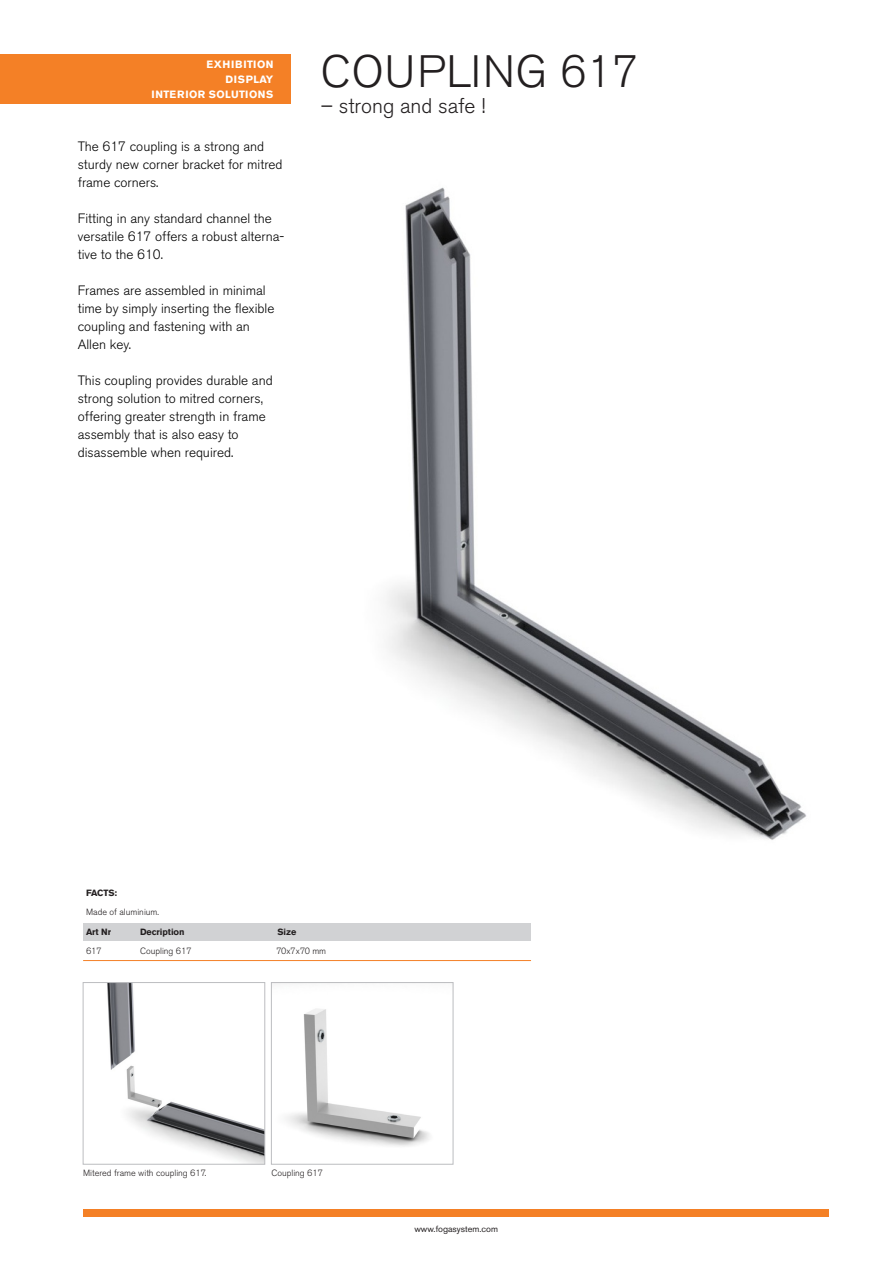
<style>
.page{position:relative;width:893px;height:1263px;background:#fff}
.page>*{position:absolute;margin:0;border:0;box-sizing:border-box;transform-origin:0 0}
.t1{font:300 45px "Akzidenz Grotesk BE";letter-spacing:.02em;color:#231f20}
.t2{font:300 21px "Akzidenz Grotesk BE";color:#231f20}
.t3{font:300 13.5px/18px "Akzidenz Grotesk BE";color:#000}
.t4{font:700 10.5px "Akzidenz Grotesk BE";letter-spacing:.05em;color:#fff}
.t5{font:700 10.5px "Akzidenz Grotesk BE";letter-spacing:.03em;color:#fff}
.t6{font:300 9px "Akzidenz Grotesk BE";color:#231f20}
.t7{font:700 9px "Akzidenz Grotesk BE";color:#231f20}
.t8{font:9px "Akzidenz Grotesk BE";color:#231f20}
</style>
<div class="page">
<img style="left:386px;top:187px;width:421px;height:653px">
<div style="left:83px;top:923px;width:448px;height:17px;background:#d1d2d4"></div>
<hr style="left:83px;top:960px;width:448px;height:1px;background:#f48026">
<img style="left:107px;top:984px;width:156px;height:178px">
<div style="left:83px;top:982px;width:182px;height:182px;border:1px solid #bcbdc0"></div>
<img style="left:286px;top:1009px;width:144px;height:138px">
<div style="left:271px;top:982px;width:182px;height:182px;border:1px solid #bcbdc0"></div>
<div style="left:0;top:54px;width:290px;height:49px;background:#f48026"></div>
<div style="left:83px;top:1210px;width:745px;height:7px;background:#f48026"></div>
<p class="t4" style="left:207px;top:58px;width:68px">EXHIBITION</p>
<p class="t4" style="left:226px;top:73px;width:49px">DISPLAY</p>
<p class="t5" style="left:151px;top:88px;width:123px">INTERIOR SOLUTIONS</p>
<p class="t3" style="left:78px;top:138px;width:206px">The 617 coupling is a strong and sturdy new corner bracket for mitred frame corners.</p>
<p class="t3" style="left:78px;top:210px;width:208px">Fitting in any standard channel the versatile 617 offers a robust alterna&shy;tive to the 610.</p>
<p class="t3" style="left:78px;top:282px;width:198px">Frames are assembled in minimal time by simply inserting the flexible coupling and fastening with an</p>
<p class="t3" style="left:78px;top:336px;width:55px">Allen key.</p>
<p class="t3" style="left:78px;top:372px;width:196px">This coupling provides durable and strong solution to mitred corners, offering greater strength in frame assembly that is also easy to</p>
<p class="t3" style="left:78px;top:444px;width:157px">disassemble when required.</p>
<p class="t1" style="left:321px;top:47px;width:319px">COUPLING 617</p>
<p class="t2" style="left:321px;top:94px;width:166px">– strong and safe !</p>
<p class="t7" style="left:86px;top:887px;width:33px">FACTS:</p>
<p class="t6" style="left:86px;top:907px;width:74px">Made of aluminium.</p>
<p class="t7" style="left:86px;top:926px;width:27px">Art Nr</p>
<p class="t7" style="left:140px;top:926px;width:46px">Decription</p>
<p class="t7" style="left:277px;top:926px;width:20px">Size</p>
<p class="t6" style="left:86px;top:946px;width:17px">617</p>
<p class="t6" style="left:140px;top:946px;width:53px">Coupling 617</p>
<p class="t6" style="left:277px;top:946px;width:51px">70x7x70 mm</p>
<p class="t6" style="left:83px;top:1168px;width:125px">Mitered frame with coupling 617.</p>
<p class="t6" style="left:271px;top:1168px;width:53px">Coupling 617</p>
<p class="t8" style="left:414px;top:1223px;width:85px">www.fogasystem.com</p>
</div>
